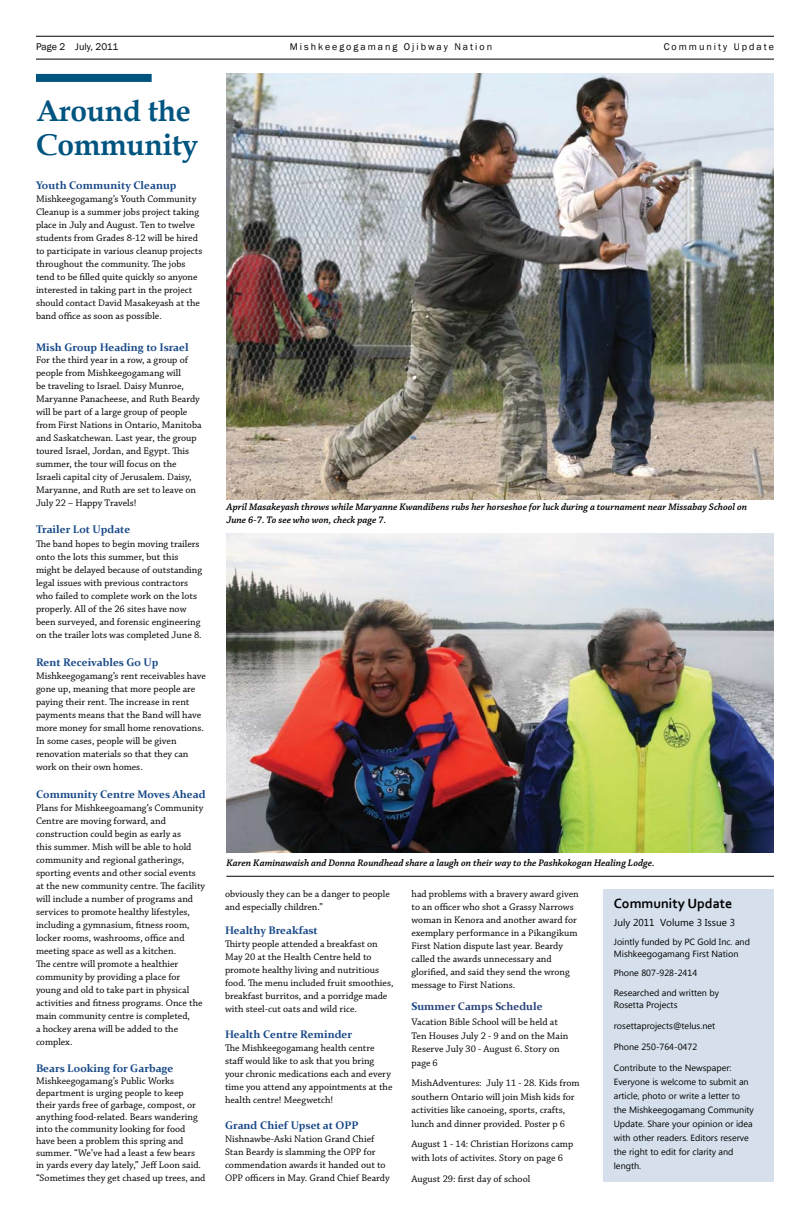
<style>
.page{position:relative;width:810px;height:1224px;background:#fff}
.page>*{position:absolute;margin:0;border:0;box-sizing:border-box;transform-origin:0 0}
.t1{font:700 30px/34px "Book Antiqua";letter-spacing:-.01em;color:#005480}
.t2{font:700 14px "Corbel";color:#000}
.t3{font:700 11px "Constantia";color:#174887}
.t4{font:700 11px "Constantia";color:#28407a}
.t5{font:10px/13px "Chaparral Pro";color:#000}
.t6{font:italic 600 10px/13px "Chaparral Pro";color:#000}
.t7{font:10px "Franklin Gothic";letter-spacing:.2em;color:#000}
.t8{font:10px "Segoe UI";color:#000}
.t9{font:9px/14px "Segoe UI";color:#000}
.s1{color:#174887}
</style>
<div class="page">
<hr style="left:36px;top:36px;width:738px;height:1px;background:#000">
<hr style="left:36px;top:59px;width:738px;height:1px;background:#000">
<div style="left:603px;top:889px;width:171px;height:293px;background:#d5e0ec"></div>
<hr style="left:226px;top:876px;width:548px;height:1px;background:#000">
<div style="left:36px;top:74px;width:116px;height:8px;background:#005480"></div>
<img style="left:226px;top:74px;width:548px;height:426px">
<img style="left:226px;top:533px;width:548px;height:319px">
<p class="t7" style="left:36px;top:41px;width:22px">Page</p>
<p class="t7" style="left:75px;top:41px;width:45px">July, 2011</p>
<p class="t7" style="left:290px;top:41px;width:204px">Mishkeegogamang Ojibway Nation</p>
<p class="t7" style="left:664px;top:41px;width:112px">Community Update</p>
<h1 class="t1" style="left:36px;top:94px;width:164px">Around the<br>Community</h1>
<p class="t3" style="left:36px;top:178px;width:142px">Youth Community Cleanup</p>
<p class="t5" style="left:36px;top:193px;width:168px">Mishkeegogamang’s Youth Community Cleanup is a summer jobs project taking place in July and August. Ten to twelve students from Grades 8-12 will be hired to participate in various cleanup projects throughout the community. The jobs tend to be filled quite quickly so anyone interested in taking part in the project should contact David Masakeyash at the band office as soon as possible.</p>
<p class="t3" style="left:36px;top:339px;width:154px">Mish Group Heading to Israel</p>
<p class="t5" style="left:36px;top:354px;width:167px">For the third year in a row, a group of people from Mishkeegogamang will<br>be traveling to Israel. Daisy Munroe, Maryanne Panacheese, and Ruth Beardy will be part of a large group of people from First Nations in Ontario, Manitoba and Saskatchewan. Last year, the group toured Israel, Jordan, and Egypt. This summer, the tour will focus on the Israeli capital city of Jerusalem. Daisy, Maryanne, and Ruth are set to leave on July 22 – Happy Travels!</p>
<p class="t3" style="left:36px;top:522px;width:96px">Trailer Lot Update</p>
<p class="t5" style="left:36px;top:537px;width:168px">The band hopes to begin moving trailers onto the lots this summer, but this might be delayed because of outstanding legal issues with previous contractors who failed to complete work on the lots properly. All of the 26 sites have now been surveyed, and forensic engineering on the trailer lots was completed June 8.</p>
<p class="t3" style="left:36px;top:655px;width:124px">Rent Receivables Go Up</p>
<p class="t5" style="left:36px;top:670px;width:171px">Mishkeegogamang’s rent receivables have gone up, meaning that more people are paying their rent. The increase in rent payments means that the Band will have more money for small home renovations.<br>In some cases, people will be given renovation materials so that they can work on their own homes.</p>
<p class="t3" style="left:36px;top:786px;width:171px">Community Centre Moves Ahead</p>
<p class="t5" style="left:36px;top:802px;width:171px">Plans for Mishkeegoamang’s Community Centre are moving forward, and construction could begin as early as<br>this summer. Mish will be able to hold community and regional gatherings, sporting events and other social events at the new community centre. The facility will include a number of programs and services to promote healthy lifestyles, including a gymnasium, fitness room, locker rooms, washrooms, office and meeting space as well as a kitchen.<br>The centre will promote a healthier community by providing a place for young and old to take part in physical activities and fitness programs. Once the main community centre is completed,<br>a hockey arena will be added to the complex.</p>
<p class="t3" style="left:36px;top:1061px;width:139px">Bears Looking for Garbage</p>
<p class="t5" style="left:36px;top:1076px;width:167px;line-height:12px">Mishkeegogamang’s Public Works department is urging people to keep their yards free of garbage, compost, or anything food-related. Bears wandering into the community looking for food have been a problem this spring and summer. “We’ve had a least a few bears in yards every day lately,” Jeff Loon said.</p>
<p class="t5" style="left:36px;top:1172px;width:171px">“Sometimes they get chased up trees, and</p>
<p class="t6" style="left:226px;top:501px;width:522px">April Masakeyash throws while Maryanne Kwandibens rubs her horseshoe for luck during a tournament near Missabay School on<br>June 6-7. To see who won, check page 7.</p>
<p class="t6" style="left:226px;top:857px;width:430px">Karen Kaminawaish and Donna Roundhead share a laugh on their way to the Pashkokogan Healing Lodge.</p>
<p class="t5" style="left:225px;top:888px;width:166px">obviously they can be a danger to people and especially children.”</p>
<p class="t3" style="left:225px;top:923px;width:94px">Healthy Breakfast</p>
<p class="t5" style="left:225px;top:938px;width:170px">Thirty people attended a breakfast on May 20 at the Health Centre held to promote healthy living and nutritious food. The menu included fruit smoothies, breakfast burritos, and a porridge made with steel-cut oats and wild rice.</p>
<p class="t3" style="left:225px;top:1026px;width:129px">Health Centre Reminder</p>
<p class="t5" style="left:225px;top:1042px;width:169px">The Mishkeegogamang health centre staff would like to ask that you bring your chronic medications each and every time you attend any appointments at the health centre! Meegwetch!</p>
<p class="t3" style="left:225px;top:1118px;width:135px">Grand Chief Upset at OPP</p>
<p class="t5" style="left:225px;top:1133px;width:166px">Nishnawbe-Aski Nation Grand Chief Stan Beardy is slamming the OPP for commendation awards it handed out to OPP officers in May. Grand Chief Beardy</p>
<p class="t5" style="left:412px;top:888px;width:169px">had problems with a bravery award given to an officer who shot a Grassy Narrows woman in Kenora and another award for exemplary performance in a Pikangikum First Nation dispute last year. Beardy called the awards unnecessary and glorified, and said they send the wrong message to First Nations.</p>
<p class="t4" style="left:412px;top:999px;width:133px"><span class="s1">Su</span>mmer Camps Schedule</p>
<p class="t5" style="left:412px;top:1015px;width:158px;line-height:13.5px">Vacation Bible School will be held at<br>Ten Houses July 2 - 9 and on the Main<br>Reserve July 30 - August 6. Story on page 6</p>
<p class="t5" style="left:412px;top:1077px;width:170px;line-height:13.5px">MishAdventures: July 11 - 28. Kids from southern Ontario will join Mish kids for activities like canoeing, sports, crafts, lunch and dinner provided. Poster p 6</p>
<p class="t5" style="left:412px;top:1138px;width:163px;line-height:13.5px">August 1 - 14: Christian Horizons camp with lots of activites. Story on page 6</p>
<p class="t5" style="left:412px;top:1172px;width:120px">August 29: first day of school</p>
<h2 class="t2" style="left:614px;top:895px;width:120px">Community Update</h2>
<p class="t8" style="left:614px;top:916px;width:123px">July 2011 Volume 3 Issue 3</p>
<p class="t9" style="left:614px;top:936px;width:138px;line-height:12px">Jointly funded by PC Gold Inc. and<br>Mishkeegogamang First Nation</p>
<p class="t9" style="left:614px;top:963px;width:107px;line-height:19.2px">Phone 807-928-2414<br>Researched and written by</p>
<p class="t9" style="left:614px;top:997px;width:65px">Rosetta Projects</p>
<p class="t9" style="left:614px;top:1018px;width:103px">rosettaprojects@telus.net</p>
<p class="t9" style="left:614px;top:1039px;width:85px">Phone 250-764-0472</p>
<p class="t9" style="left:614px;top:1061px;width:142px">Contribute to the Newspaper:<br>Everyone is welcome to submit an article, photo or write a letter to the Mishkeegogamang Community<br>Update. Share your opinion or idea with other readers. Editors reserve the right to edit for clarity and length.</p>
</div>
